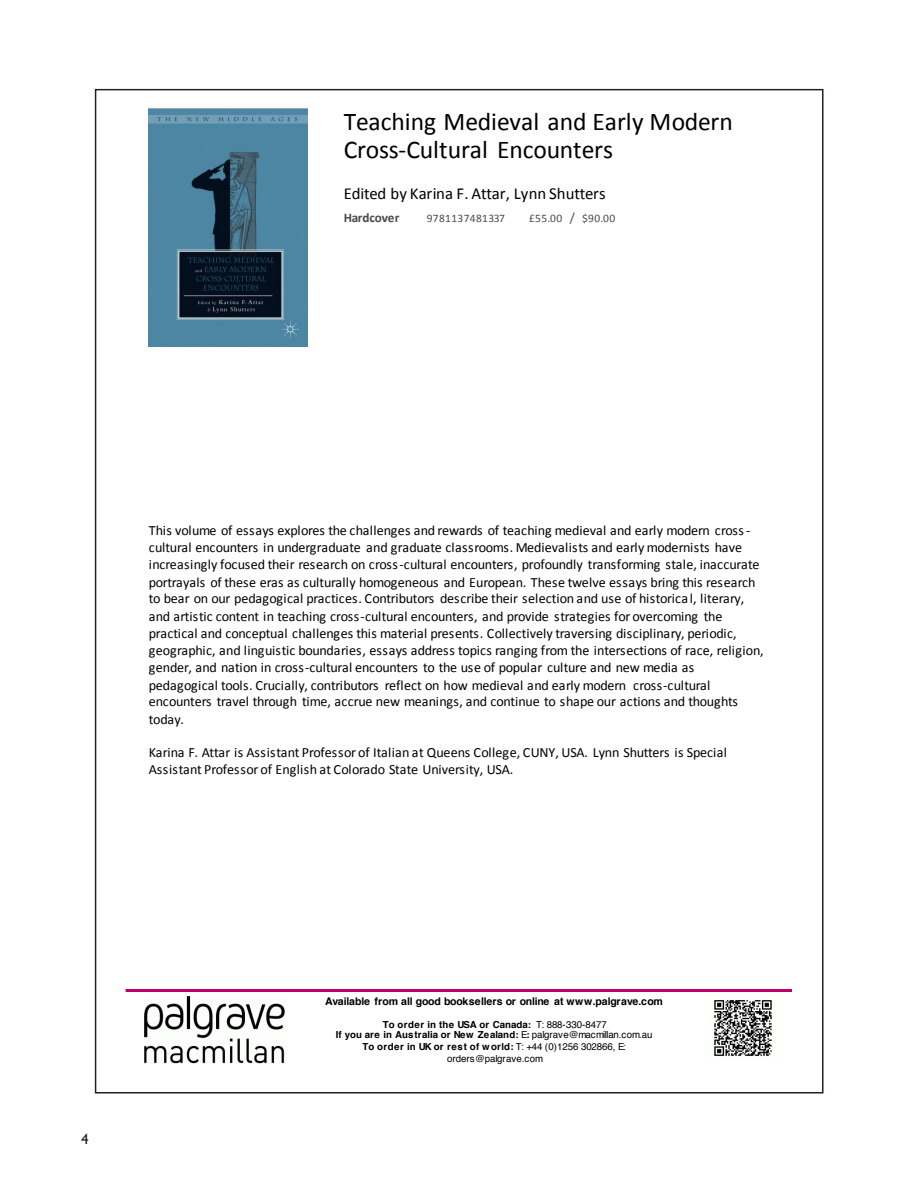
<style>
.page{position:relative;width:918px;height:1188px;background:#fff}
.page>*{position:absolute;margin:0;border:0;box-sizing:border-box;transform-origin:0 0}
.t1{font:25.65px/28.2px "Calibri";letter-spacing:-.005em;color:#000}
.t2{font:16.8px "Calibri";color:#000}
.t3{font:15px "Gill Sans Std";color:#231f20}
.t4{font:14.1px/17.2px "Calibri";letter-spacing:-.015em;color:#000}
.t5{font:700 13.2px "Calibri";letter-spacing:-.01em;color:#4a494d}
.t6{font:11.4px "Calibri";letter-spacing:.03em;color:#4a494d}
.t7{font:700 10.5px "Helvetica";letter-spacing:-.03em;color:#000}
.t8{font:700 9.75px/11.4px "Helvetica";letter-spacing:.025em;color:#000;text-align:center}
.s1{font-size:13.2px}
.s2{font-weight:400}
</style>
<div class="page">
<img style="left:149px;top:109px;width:158px;height:237px">
<hr style="left:125px;top:989px;width:179px;height:2px;background:#bd0069">
<hr style="left:307px;top:989px;width:267px;height:2px;background:#bd0069">
<hr style="left:577px;top:989px;width:215px;height:2px;background:#bd0069">
<img style="left:144px;top:997px;width:141px;height:67px">
<img style="left:714px;top:1000px;width:58px;height:56px">
<p class="t1" style="left:344px;top:107px;width:390px">Teaching Medieval and Early Modern<br>Cross-Cultural Encounters</p>
<p class="t2" style="left:344px;top:183px;width:263px">Edited by Karina F. Attar, Lynn Shutters</p>
<p class="t5" style="left:344px;top:209px;width:57px">Hardcover</p>
<p class="t6" style="left:427px;top:211px;width:80px">9781137481337</p>
<p class="t6" style="left:529px;top:211px;width:88px">£55.00 <span class="s1">/</span> $90.00</p>
<p class="t4" style="left:149px;top:521px;width:616px">This volume of essays explores the challenges and rewards of teaching medieval and early modern cross&shy;cultural encounters in undergraduate and graduate classrooms. Medievalists and early modernists have increasingly focused their research on cross-cultural encounters, profoundly transforming stale, inaccurate portrayals of these eras as culturally homogeneous and European. These twelve essays bring this research to bear on our pedagogical practices. Contributors describe their selection and use of historical, literary, and artistic content in teaching cross-cultural encounters, and provide strategies for overcoming the practical and conceptual challenges this material presents. Collectively traversing disciplinary, periodic, geographic, and linguistic boundaries, essays address topics ranging from the intersections of race, religion, gender, and nation in cross-cultural encounters to the use of popular culture and new media as pedagogical tools. Crucially, contributors reflect on how medieval and early modern cross-cultural encounters travel through time, accrue new meanings, and continue to shape our actions and thoughts today.</p>
<p class="t4" style="left:149px;top:743px;width:580px;line-height:17.7px">Karina F. Attar is Assistant Professor of Italian at Queens College, CUNY, USA. Lynn Shutters is Special<br>Assistant Professor of English at Colorado State University, USA.</p>
<p class="t3" style="left:81px;top:1131px;width:9px">4</p>
<p class="t7" style="left:325px;top:992px;width:339px">Available from all good booksellers or online at www.palgrave.com</p>
<p class="t8" style="left:336px;top:1019px;width:318px">To order in the USA or Canada: <span class="s2">T: 888-330-8477<br></span>If you are in Australia or New Zealand: <span class="s2">E</span>: <span class="s2">palgrave@macmillan.com.au </span>To order in UK or rest of world: <span class="s2">T: +44 (0)1256 302866, E: orders@palgrave.com</span></p>
</div>
